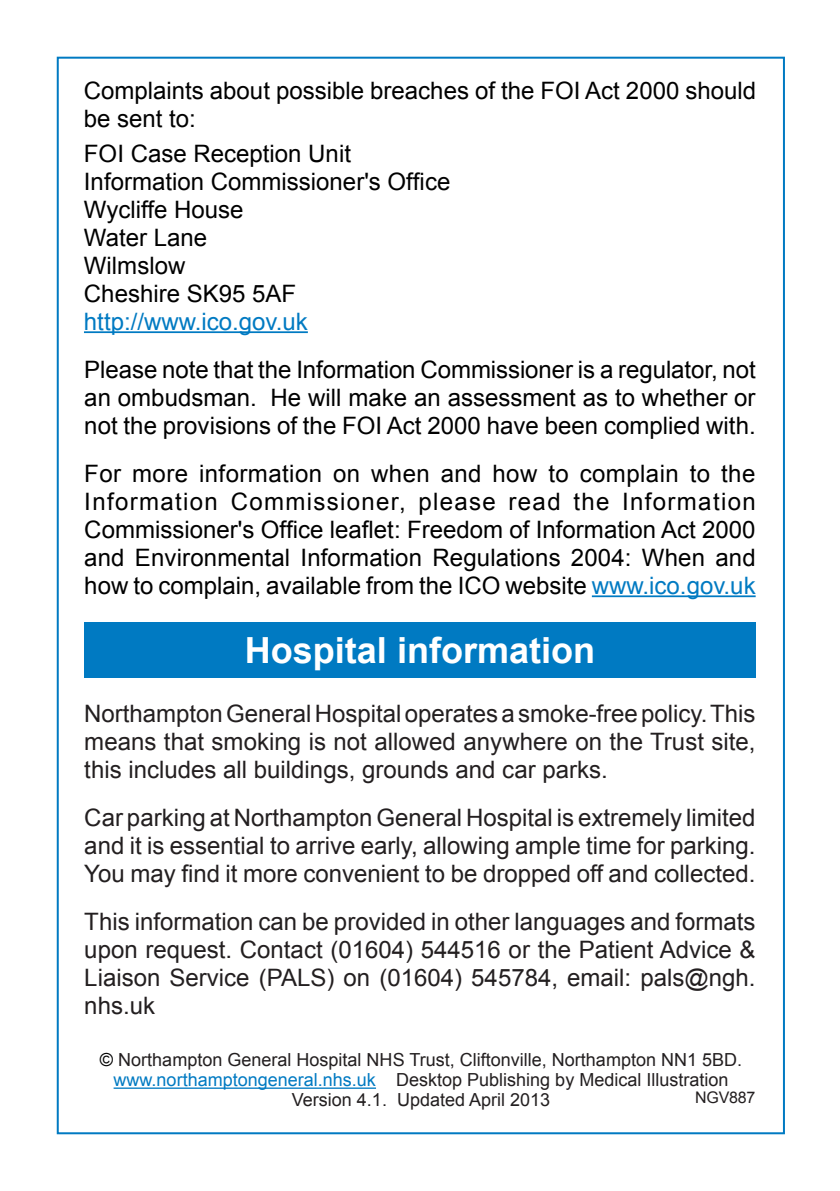
<style>
.page{position:relative;width:840px;height:1191px;background:#fff}
.page>*{position:absolute;margin:0;border:0;box-sizing:border-box;transform-origin:0 0}
.t1{font:700 36px "Arial";color:#fff}
.heading_1{font:24px/28px "Arial";color:#000;text-align:justify}
.t2{font:24px/28px "Arial";color:#231f20;text-align:justify}
.t3{font:24px "Arial";color:#007ac2}
.t4{font:18px "Arial";color:#231f20}
.t5{font:16px "Arial";letter-spacing:-.015em;color:#231f20}
.s1{color:#007ac2}
.s2{color:#000}
</style>
<div class="page">
<hr style="left:113px;top:1087px;width:263px;height:1px;background:#007ac2">
<hr style="left:591px;top:595px;width:164px;height:2px;background:#007ac2">
<hr style="left:84px;top:331px;width:224px;height:2px;background:#007ac2">
<div style="left:84px;top:622px;width:671px;height:56px;background:#007ac2"></div>
<p class="heading_1" style="left:84px;top:76px;width:673px">Complaints about possible breaches of the FOI Act 2000 should be sent to:</p>
<p class="heading_1" style="left:84px;top:139px;width:268px">FOI Case Reception Unit</p>
<p class="heading_1" style="left:84px;top:167px;width:367px">Information Commissioner's Office</p>
<p class="heading_1" style="left:84px;top:195px;width:161px">Wycliffe House</p>
<p class="heading_1" style="left:84px;top:223px;width:125px">Water Lane</p>
<p class="heading_1" style="left:84px;top:251px;width:103px">Wilmslow</p>
<p class="heading_1" style="left:84px;top:279px;width:214px">Cheshire SK95 5AF</p>
<p class="t3" style="left:84px;top:305px;width:225px">http://www.ico.gov.uk</p>
<p class="heading_1" style="left:84px;top:355px;width:672px">Please note that the Information Commissioner is a regulator, not an ombudsman. He will make an assessment as to whether or not the provisions of the FOI Act 2000 have been complied with.</p>
<p class="heading_1" style="left:84px;top:459px;width:672px">For more information on when and how to complain to the Information Commissioner, please read the Information Commissioner's Office leaflet: Freedom of Information Act 2000 and Environmental Information Regulations 2004: When and how to complain, available from the ICO website <span class="s1">www.ico.gov.uk</span></p>
<p class="t1" style="left:245px;top:626px;width:352px">Hospital information</p>
<p class="t2" style="left:84px;top:700px;width:672px">Northampton General Hospital operates a smoke-free policy. This means that smoking is not allowed anywhere on the Trust site, this includes all buildings, grounds and car parks.</p>
<p class="t2" style="left:84px;top:804px;width:672px">Car parking at Northampton General Hospital is extremely limited and it is essential to arrive early, allowing ample time for parking.<br>You may find it more convenient to be dropped off and collected.</p>
<p class="t2" style="left:84px;top:908px;width:672px">This information can be provided in other languages and formats upon request. Contact (01604) 544516 or the Patient Advice &amp; Liaison Service (PALS) on (01604) 545784, email: pals@ngh. nhs.uk</p>
<p class="t4" style="left:100px;top:1048px;width:643px"><span class="s2">©</span> Northampton General Hospital NHS Trust, Cliftonville, Northampton NN1 5BD.</p>
<p class="t4" style="left:113px;top:1068px;width:616px"><span class="s1">www.northamptongeneral.nhs.uk</span> Desktop Publishing by Medical Illustration</p>
<p class="t4" style="left:292px;top:1088px;width:260px">Version 4.1. Updated April 2013</p>
<p class="t5" style="left:694px;top:1087px;width:62px">NGV887</p>
</div>
